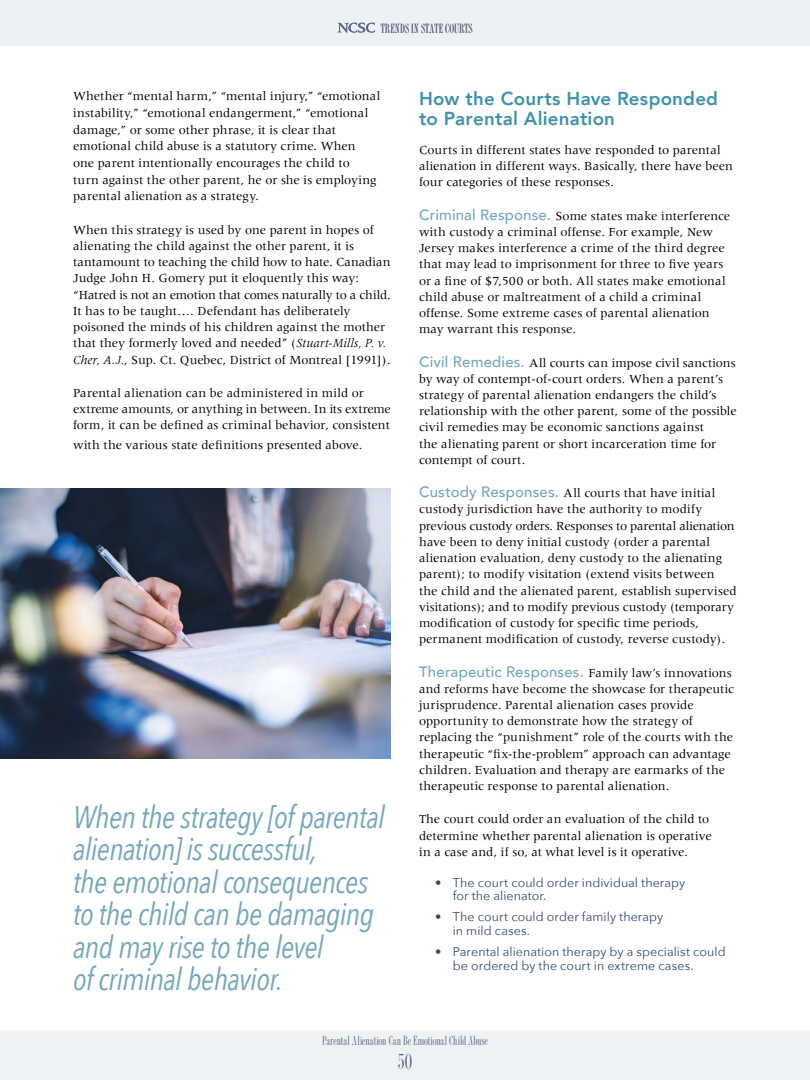
<style>
.page{position:relative;width:810px;height:1080px;background:#fff}
.page>*{position:absolute;margin:0;border:0;box-sizing:border-box;transform-origin:0 0}
.t1{font:italic 31.25px/32.5px "Avenir Next Condensed";letter-spacing:-.02em;color:#73a7bd}
.t2{font:condensed 22.5px "AT Torino";color:#5f6784}
.t3{font:800 18.75px/20px "Avenir";letter-spacing:.01em;color:#3e92ac}
.t4{font:condensed 13.75px "AT Torino";color:#5f6784}
.t5{font:12.75px/16.2px "Meridien";color:#000}
.t6{font:12.5px/13.8px "Avenir Next";letter-spacing:.005em;color:#324a6b}
.s1{font-style:italic}
.s2{font-family:"Avenir";font-weight:500;font-size:15px;color:#73a7bd}
</style>
<div class="page">
<div style="left:0;top:1032px;width:810px;height:48px;background:#e8eef1"></div>
<div style="left:0;top:0;width:810px;height:46px;background:#e8eef1"></div>
<svg style="left:337px;top:23px;width:38px;height:10px"></svg>
<img style="left:0;top:488px;width:391px;height:271px">
<p class="t4" style="left:381px;top:21px;width:93px">TRENDS IN STATE COURTS</p>
<p class="t5" style="left:73px;top:88px;width:309px;line-height:16.8px">Whether “mental harm,” “mental injury,” “emotional instability,” “emotional endangerment,” “emotional damage,” or some other phrase, it is clear that emotional child abuse is a statutory crime. When<br>one parent intentionally encourages the child to<br>turn against the other parent, he or she is employing parental alienation as a strategy.</p>
<p class="t5" style="left:73px;top:221px;width:319px">When this strategy is used by one parent in hopes of alienating the child against the other parent, it is tantamount to teaching the child how to hate. Canadian Judge John H. Gomery put it eloquently this way: “Hatred is not an emotion that comes naturally to a child.<br>It has to be taught…. Defendant has deliberately poisoned the minds of his children against the mother that they formerly loved and needed” (<span class="s1">Stuart-Mills, P. v.<br>Cher, A.J.</span>, Sup. Ct. Quebec, District of Montreal [1991]).</p>
<p class="t5" style="left:73px;top:384px;width:319px">Parental alienation can be administered in mild or extreme amounts, or anything in between. In its extreme form, it can be defined as criminal behavior, consistent</p>
<p class="t5" style="left:73px;top:437px;width:291px">with the various state definitions presented above.</p>
<h1 class="t1" style="left:73px;top:800px;width:313px">When the strategy [of parental alienation] is successful,<br>the emotional consequences to the child can be damaging and may rise to the level<br>of criminal behavior.</h1>
<h3 class="t3" style="left:419px;top:89px;width:301px">How the Courts Have Responded to Parental Alienation</h3>
<p class="t5" style="left:419px;top:142px;width:316px">Courts in different states have responded to parental alienation in different ways. Basically, there have been four categories of these responses.</p>
<p class="t5" style="left:419px;top:207px;width:313px"><span class="s2">Criminal Response.</span> Some states make interference with custody a criminal offense. For example, New Jersey makes interference a crime of the third degree that may lead to imprisonment for three to five years or a fine of $7,500 or both. All states make emotional child abuse or maltreatment of a child a criminal offense. Some extreme cases of parental alienation may warrant this response.</p>
<p class="t5" style="left:419px;top:354px;width:319px"><span class="s2">Civil Remedies.</span> All courts can impose civil sanctions by way of contempt-of-court orders. When a parent’s strategy of parental alienation endangers the child’s relationship with the other parent, some of the possible civil remedies may be economic sanctions against<br>the alienating parent or short incarceration time for contempt of court.</p>
<p class="t5" style="left:419px;top:485px;width:319px"><span class="s2">Custody Responses.</span> All courts that have initial custody jurisdiction have the authority to modify previous custody orders. Responses to parental alienation have been to deny initial custody (order a parental alienation evaluation, deny custody to the alienating parent); to modify visitation (extend visits between<br>the child and the alienated parent, establish supervised visitations); and to modify previous custody (temporary modification of custody for specific time periods, permanent modification of custody, reverse custody).</p>
<p class="t5" style="left:419px;top:664px;width:316px"><span class="s2">Therapeutic Responses.</span> Family law’s innovations and reforms have become the showcase for therapeutic jurisprudence. Parental alienation cases provide opportunity to demonstrate how the strategy of replacing the “punishment” role of the courts with the therapeutic “fix-the-problem” approach can advantage children. Evaluation and therapy are earmarks of the therapeutic response to parental alienation.</p>
<p class="t5" style="left:419px;top:811px;width:294px">The court could order an evaluation of the child to determine whether parental alienation is operative in a case and, if so, at what level is it operative.</p>
<p class="t6" style="left:453px;top:875px;width:234px;text-indent:-18px">• The court could order individual therapy for the alienator.</p>
<p class="t6" style="left:453px;top:909px;width:212px;text-indent:-18px">• The court could order family therapy in mild cases.</p>
<p class="t6" style="left:453px;top:944px;width:274px;text-indent:-18px">• Parental alienation therapy by a specialist could be ordered by the court in extreme cases.</p>
<p class="t4" style="left:322px;top:1033px;width:167px">Parental Alienation Can Be Emotional Child Abuse</p>
<h2 class="t2" style="left:398px;top:1049px;width:16px">50</h2>
</div>
